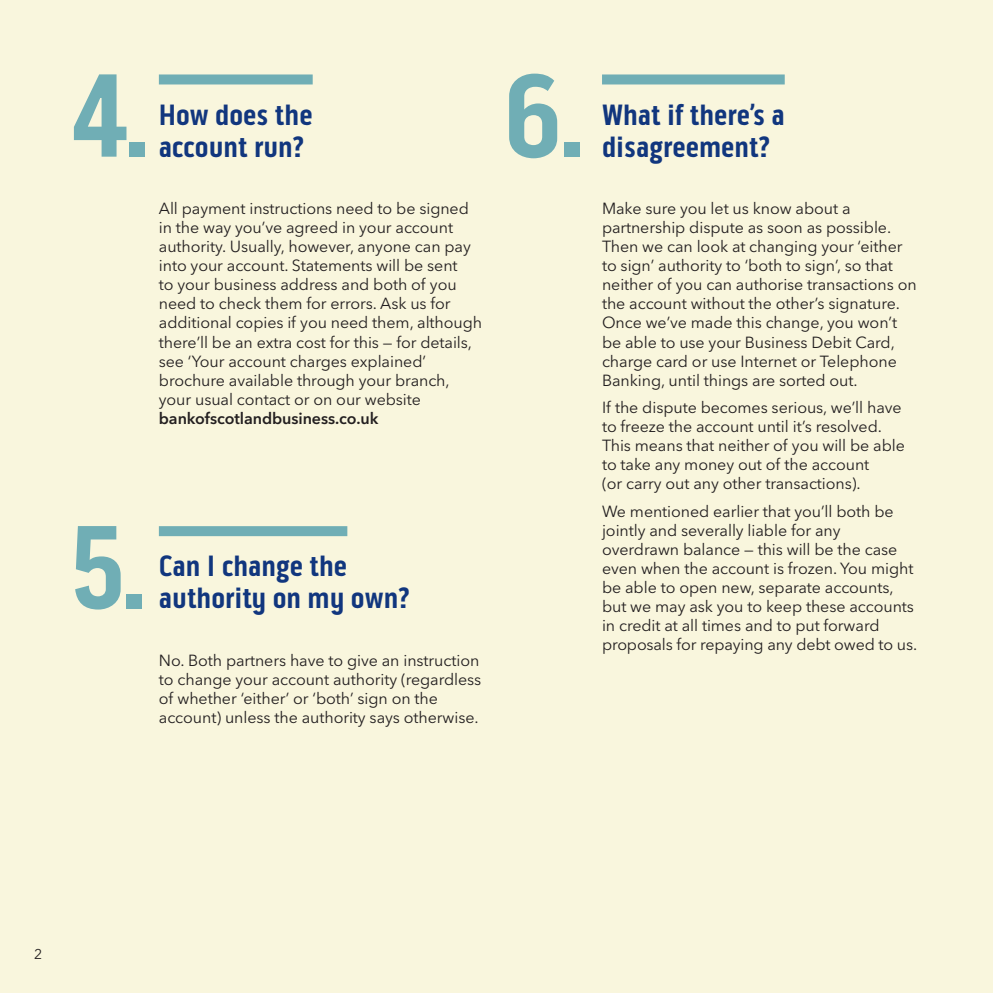
<style>
.page{position:relative;width:993px;height:993px;background:#fff}
.page>*{position:absolute;margin:0;border:0;box-sizing:border-box;transform-origin:0 0}
.t1{font:700 121px "Bo S Pill Gothic";color:#70aeb5}
.t2{font:700 30px "Bo S Pill Gothic";color:#11367e}
.body_copy{font:16px/19px "Avenir Next LT Pro";letter-spacing:-.005em;color:#231f20}
.t3{font:14px "Avenir Next LT Pro";color:#231f20}
.s1{font-weight:600}
</style>
<div class="page">
<div style="left:0;top:0;width:992px;height:992px;background:#f9f6dd"></div>
<div style="left:159px;top:74px;width:153px;height:10px;background:#70aeb5"></div>
<div style="left:602px;top:74px;width:182px;height:10px;background:#70aeb5"></div>
<div style="left:159px;top:526px;width:188px;height:10px;background:#70aeb5"></div>
<p class="t1" style="left:71px;top:44px;width:83px">4.</p>
<p class="t2" style="left:159px;top:97px;width:155px">How does the</p>
<p class="t2" style="left:159px;top:129px;width:147px">account run?</p>
<p class="body_copy" style="left:159px;top:199px;width:325px">All payment instructions need to be signed in the way you’ve agreed in your account authority. Usually, however, anyone can pay into your account. Statements will be sent<br>to your business address and both of you need to check them for errors. Ask us for additional copies if you need them, although there’ll be an extra cost for this — for details, see ‘Your account charges explained’ brochure available through your branch, your usual contact or on our website <span class="s1">bankofscotlandbusiness.co.uk</span></p>
<p class="t1" style="left:69px;top:495px;width:82px">5.</p>
<p class="t2" style="left:159px;top:548px;width:190px">Can I change the</p>
<p class="t2" style="left:159px;top:580px;width:252px">authority on my own?</p>
<p class="body_copy" style="left:159px;top:650px;width:324px">No. Both partners have to give an instruction to change your account authority (regardless of whether ‘either’ or ‘both’ sign on the account) unless the authority says otherwise.</p>
<p class="t1" style="left:503px;top:44px;width:85px">6.</p>
<p class="t2" style="left:602px;top:97px;width:184px">What if there’s a</p>
<p class="t2" style="left:602px;top:129px;width:169px">disagreement?</p>
<p class="body_copy" style="left:602px;top:199px;width:316px">Make sure you let us know about a partnership dispute as soon as possible.<br>Then we can look at changing your ‘either to sign’ authority to ‘both to sign’, so that neither of you can authorise transactions on the account without the other’s signature.<br>Once we’ve made this change, you won’t be able to use your Business Debit Card, charge card or use Internet or Telephone Banking, until things are sorted out.</p>
<p class="body_copy" style="left:602px;top:398px;width:304px">If the dispute becomes serious, we’ll have to freeze the account until it’s resolved.<br>This means that neither of you will be able to take any money out of the account<br>(or carry out any other transactions).</p>
<p class="body_copy" style="left:602px;top:501px;width:316px">We mentioned earlier that you’ll both be jointly and severally liable for any overdrawn balance — this will be the case even when the account is frozen. You might be able to open new, separate accounts, but we may ask you to keep these accounts in credit at all times and to put forward proposals for repaying any debt owed to us.</p>
<p class="t3" style="left:34px;top:945px;width:10px">2</p>
</div>
